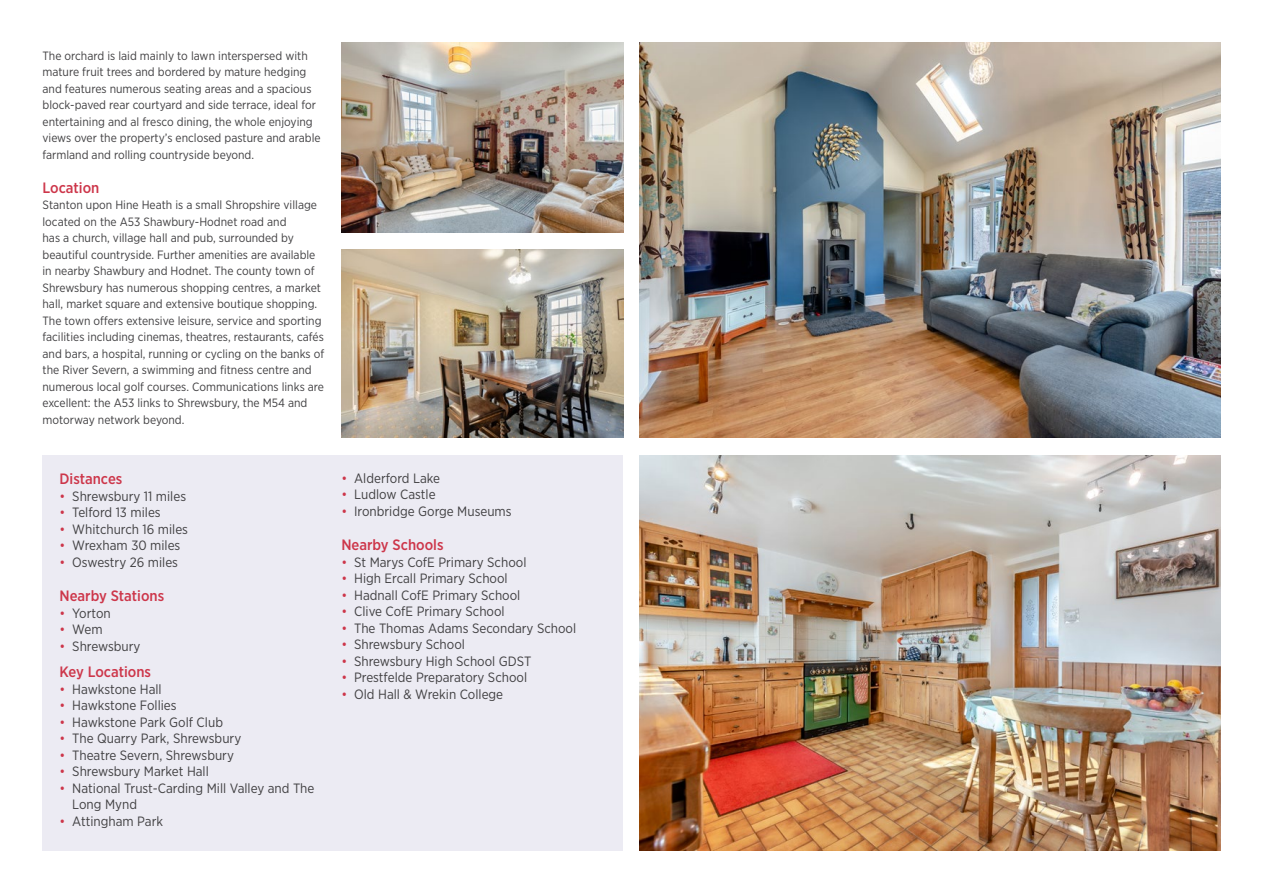
<style>
.page{position:relative;width:1263px;height:893px;background:#fff}
.page>*{position:absolute;margin:0;border:0;box-sizing:border-box;transform-origin:0 0}
.t1{font:500 15px "Gotham Narrow";color:#cd364a}
.t2{font:13.5px/16.5px "Gotham Narrow";color:#414042}
.t3{font:12px/16.5px "Gotham Narrow";color:#414042}
.s1{color:#cd364a}
</style>
<div class="page">
<img style="left:640px;top:455px;width:580px;height:395px">
<img style="left:640px;top:43px;width:580px;height:395px">
<img style="left:341px;top:43px;width:283px;height:189px">
<img style="left:341px;top:249px;width:283px;height:189px">
<div style="left:43px;top:455px;width:580px;height:395px;background:#ecebf3"></div>
<p class="t3" style="left:43px;top:47px;width:280px">The orchard is laid mainly to lawn interspersed with mature fruit trees and bordered by mature hedging and features numerous seating areas and a spacious block-paved rear courtyard and side terrace, ideal for entertaining and al fresco dining, the whole enjoying views over the property’s enclosed pasture and arable farmland and rolling countryside beyond.</p>
<p class="t1" style="left:43px;top:178px;width:58px">Location</p>
<p class="t3" style="left:43px;top:196px;width:283px">Stanton upon Hine Heath is a small Shropshire village located on the A53 Shawbury-Hodnet road and<br>has a church, village hall and pub, surrounded by beautiful countryside. Further amenities are available in nearby Shawbury and Hodnet. The county town of Shrewsbury has numerous shopping centres, a market hall, market square and extensive boutique shopping.<br>The town offers extensive leisure, service and sporting facilities including cinemas, theatres, restaurants, cafés and bars, a hospital, running or cycling on the banks of the River Severn, a swimming and fitness centre and numerous local golf courses. Communications links are excellent: the A53 links to Shrewsbury, the M54 and motorway network beyond.</p>
<p class="t1" style="left:60px;top:469px;width:64px">Distances</p>
<p class="t2" style="left:60px;top:487px;width:128px"><span class="s1">•</span> Shrewsbury 11 miles</p>
<p class="t2" style="left:60px;top:504px;width:103px"><span class="s1">•</span> Telford 13 miles</p>
<p class="t2" style="left:60px;top:520px;width:130px"><span class="s1">•</span> Whitchurch 16 miles</p>
<p class="t2" style="left:60px;top:537px;width:122px"><span class="s1">•</span> Wrexham 30 miles</p>
<p class="t2" style="left:60px;top:553px;width:120px"><span class="s1">•</span> Oswestry 26 miles</p>
<p class="t1" style="left:60px;top:586px;width:106px">Nearby Stations</p>
<p class="t2" style="left:60px;top:604px;width:53px"><span class="s1">•</span> Yorton</p>
<p class="t2" style="left:60px;top:621px;width:45px"><span class="s1">•</span> Wem</p>
<p class="t2" style="left:60px;top:637px;width:82px"><span class="s1">•</span> Shrewsbury</p>
<p class="t1" style="left:60px;top:662px;width:93px">Key Locations</p>
<p class="t2" style="left:60px;top:680px;width:104px"><span class="s1">•</span> Hawkstone Hall</p>
<p class="t2" style="left:60px;top:697px;width:119px"><span class="s1">•</span> Hawkstone Follies</p>
<p class="t2" style="left:60px;top:713px;width:165px"><span class="s1">•</span> Hawkstone Park Golf Club</p>
<p class="t2" style="left:60px;top:730px;width:183px"><span class="s1">•</span> The Quarry Park, Shrewsbury</p>
<p class="t2" style="left:60px;top:746px;width:176px"><span class="s1">•</span> Theatre Severn, Shrewsbury</p>
<p class="t2" style="left:60px;top:763px;width:151px"><span class="s1">•</span> Shrewsbury Market Hall</p>
<p class="t2" style="left:72px;top:779px;width:244px;text-indent:-13px"><span class="s1">•</span> National Trust-Carding Mill Valley and The<br>Long Mynd</p>
<p class="t2" style="left:60px;top:812px;width:105px"><span class="s1">•</span> Attingham Park</p>
<p class="t2" style="left:341px;top:469px;width:100px"><span class="s1">•</span> Alderford Lake</p>
<p class="t2" style="left:341px;top:486px;width:96px"><span class="s1">•</span> Ludlow Castle</p>
<p class="t2" style="left:341px;top:502px;width:172px"><span class="s1">•</span> Ironbridge Gorge Museums</p>
<p class="t1" style="left:341px;top:535px;width:104px">Nearby Schools</p>
<p class="t2" style="left:341px;top:554px;width:187px"><span class="s1">•</span> St Marys CofE Primary School</p>
<p class="t2" style="left:341px;top:570px;width:168px"><span class="s1">•</span> High Ercall Primary School</p>
<p class="t2" style="left:341px;top:586px;width:181px"><span class="s1">•</span> Hadnall CofE Primary School</p>
<p class="t2" style="left:341px;top:603px;width:165px"><span class="s1">•</span> Clive CofE Primary School</p>
<p class="t2" style="left:341px;top:619px;width:236px"><span class="s1">•</span> The Thomas Adams Secondary School</p>
<p class="t2" style="left:341px;top:636px;width:125px"><span class="s1">•</span> Shrewsbury School</p>
<p class="t2" style="left:341px;top:652px;width:191px"><span class="s1">•</span> Shrewsbury High School GDST</p>
<p class="t2" style="left:341px;top:669px;width:187px"><span class="s1">•</span> Prestfelde Preparatory School</p>
<p class="t2" style="left:341px;top:685px;width:163px"><span class="s1">•</span> Old Hall &amp; Wrekin College</p>
</div>
